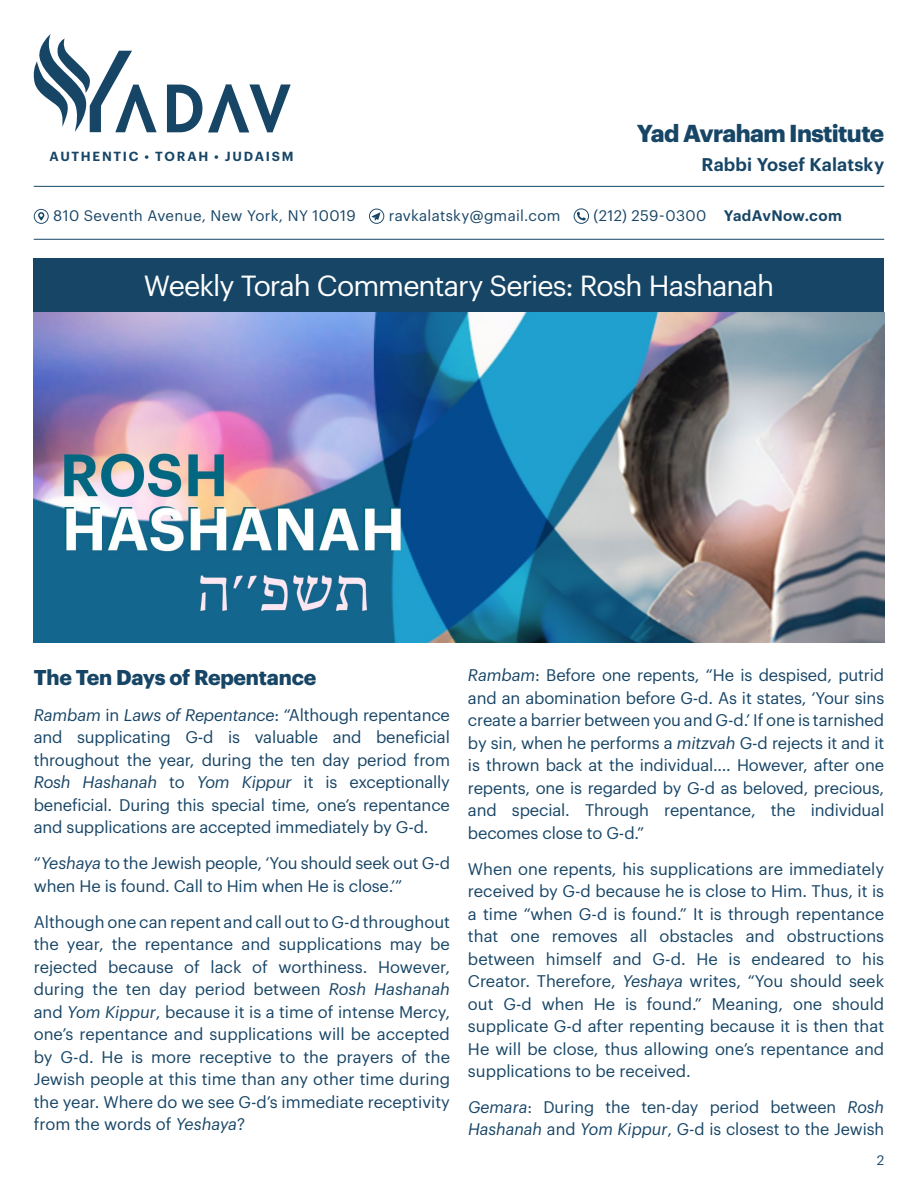
<style>
.page{position:relative;width:918px;height:1188px;background:#fff}
.page>*{position:absolute;margin:0;border:0;box-sizing:border-box;transform-origin:0 0}
.t1{font:28.5px "Graphik";letter-spacing:-.03em;color:#fff}
.t2{font:700 24px "Graphik";letter-spacing:-.025em;color:#174566}
.t3{font:700 21px "Graphik";letter-spacing:-.01em;color:#174566}
.t4{font:600 18px "Graphik";letter-spacing:.01em;color:#174566}
.t5{font:16.5px/22.5px "Graphik";letter-spacing:-.01em;color:#174566;text-align:justify}
.t6{font:15px "Graphik";letter-spacing:.02em;color:#174566}
.t7{font:13.5px "Graphik";color:#174566}
.t8{font:600 12.9px "Graphik";letter-spacing:.135em;color:#174566}
.s1{font-weight:600}
.s2{font-style:italic}
</style>
<div class="page">
<img style="left:34px;top:312px;width:850px;height:331px">
<svg style="left:167px;top:85px;width:35px;height:47px"></svg>
<svg style="left:208px;top:84px;width:83px;height:48px"></svg>
<svg style="left:33px;top:34px;width:124px;height:98px"></svg>
<div style="left:34px;top:258px;width:850px;height:54px;background:#174566"></div>
<svg style="left:34px;top:209px;width:15px;height:15px"></svg>
<svg style="left:369px;top:209px;width:15px;height:15px"></svg>
<svg style="left:574px;top:208px;width:15px;height:16px"></svg>
<hr style="left:34px;top:186px;width:850px;height:1px;background:#174566">
<hr style="left:34px;top:239px;width:850px;height:1px;background:#174566">
<p class="t8" style="left:50px;top:146px;width:245px">AUTHENTIC • TORAH • JUDAISM</p>
<h2 class="t2" style="left:637px;top:115px;width:249px">Yad Avraham Institute</h2>
<p class="t4" style="left:702px;top:151px;width:184px">Rabbi Yosef Kalatsky</p>
<p class="t6" style="left:53px;top:204px;width:304px">810 Seventh Avenue, New York, NY 10019</p>
<p class="t6" style="left:389px;top:204px;width:173px">ravkalatsky@gmail.com</p>
<p class="t6" style="left:594px;top:204px;width:250px">(212) 259-0300 <span class="s1">YadAvNow.com</span></p>
<h1 class="t1" style="left:144px;top:265px;width:632px">Weekly Torah Commentary Series: Rosh Hashanah</h1>
<p class="t3" style="left:34px;top:661px;width:284px">The Ten Days of Repentance</p>
<p class="t5" style="left:34px;top:702px;width:418px"><span class="s2">Rambam</span> in <span class="s2">Laws of Repentance</span>: “Although repentance and supplicating G-d is valuable and beneficial throughout the year, during the ten day period from <span class="s2">Rosh Hashanah</span> to <span class="s2">Yom Kippur</span> it is exceptionally beneficial. During this special time, one’s repentance and supplications are accepted immediately by G-d.</p>
<p class="t5" style="left:34px;top:851px;width:418px">“<span class="s2">Yeshaya</span> to the Jewish people, ‘You should seek out G-d when He is found. Call to Him when He is close.’”</p>
<p class="t5" style="left:34px;top:909px;width:418px">Although one can repent and call out to G-d throughout the year, the repentance and supplications may be rejected because of lack of worthiness. However, during the ten day period between <span class="s2">Rosh Hashanah </span>and <span class="s2">Yom Kippur</span>, because it is a time of intense Mercy, one’s repentance and supplications will be accepted by G-d. He is more receptive to the prayers of the Jewish people at this time than any other time during the year. Where do we see G-d’s immediate receptivity from the words of <span class="s2">Yeshaya</span>?</p>
<p class="t5" style="left:468px;top:662px;width:418px"><span class="s2">Rambam</span>: Before one repents, “He is despised, putrid and an abomination before G-d. As it states, ‘Your sins create a barrier between you and G-d.’ If one is tarnished by sin, when he performs a <span class="s2">mitzvah</span> G-d rejects it and it is thrown back at the individual…. However, after one repents, one is regarded by G-d as beloved, precious, and special. Through repentance, the individual becomes close to G-d.”</p>
<p class="t5" style="left:468px;top:856px;width:418px">When one repents, his supplications are immediately received by G-d because he is close to Him. Thus, it is a time “when G-d is found.” It is through repentance that one removes all obstacles and obstructions between himself and G-d. He is endeared to his Creator. Therefore, <span class="s2">Yeshaya</span> writes, “You should seek out G-d when He is found.” Meaning, one should supplicate G-d after repenting because it is then that He will be close, thus allowing one’s repentance and supplications to be received.</p>
<p class="t5" style="left:468px;top:1094px;width:418px"><span class="s2">Gemara</span>: During the ten-day period between <span class="s2">Rosh<br>Hashanah</span> and <span class="s2">Yom Kippur</span>, G-d is closest to the Jewish</p>
<p class="t7" style="left:877px;top:1150px;width:9px">2</p>
</div>
